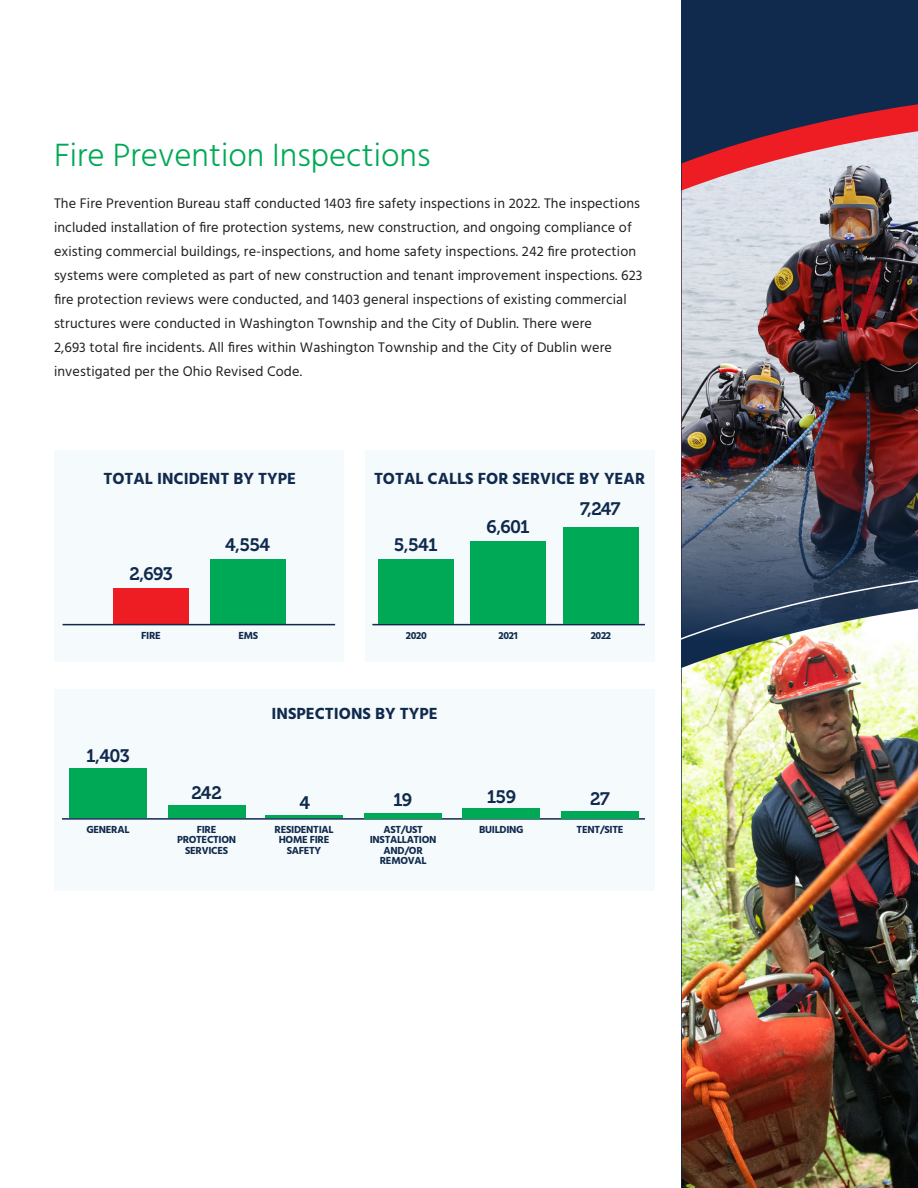
<style>
.page{position:relative;width:918px;height:1188px;background:#fff}
.page>*{position:absolute;margin:0;border:0;box-sizing:border-box;transform-origin:0 0}
.PAGE_HEADLINE_GRN{font:300 33px "Hind";color:#00a955}
.Subhead_Para{font:18px "Museo 700";letter-spacing:-.035em;color:#102a4d}
.Body_Copy_Para{font:700 16.5px "Hind";color:#102a4d}
.Body_Copy_Para-2{font:14.25px/24px "Hind";letter-spacing:.005em;color:#231f20}
.Subhead_Para-2{font:700 10.5px/10.5px "Hind";letter-spacing:-.03em;color:#102a4d;text-align:center}
</style>
<div class="page">
<div style="left:682px;top:0;width:236px;height:1188px;background:#102a4d"></div>
<svg style="left:785px;top:104px;width:133px;height:27px;fill:#ee1d23"></svg>
<div style="left:55px;top:450px;width:289px;height:212px;background:#f5fafc"></div>
<div style="left:365px;top:450px;width:290px;height:212px;background:#f5fafc"></div>
<div style="left:54px;top:689px;width:601px;height:202px;background:#f5fafc"></div>
<div style="left:113px;top:588px;width:76px;height:36px;background:#ee1d23"></div>
<div style="left:210px;top:559px;width:76px;height:65px;background:#00a955"></div>
<hr style="left:63px;top:624px;width:272px;height:1px;background:#102a4d">
<hr style="left:372px;top:624px;width:273px;height:1px;background:#102a4d">
<hr style="left:62px;top:818px;width:583px;height:2px;background:#102a4d">
<div style="left:470px;top:541px;width:76px;height:83px;background:#00a955"></div>
<div style="left:378px;top:559px;width:76px;height:65px;background:#00a955"></div>
<div style="left:463px;top:808px;width:77px;height:10px;background:#00a955"></div>
<div style="left:364px;top:813px;width:78px;height:5px;background:#00a955"></div>
<div style="left:168px;top:805px;width:78px;height:13px;background:#00a955"></div>
<hr style="left:265px;top:816px;width:78px;height:2px;background:#00a955">
<div style="left:561px;top:811px;width:78px;height:7px;background:#00a955"></div>
<div style="left:69px;top:768px;width:78px;height:50px;background:#00a955"></div>
<img style="left:682px;top:131px;width:236px;height:272px">
<div style="left:563px;top:527px;width:76px;height:97px;background:#00a955"></div>
<img style="left:682px;top:403px;width:236px;height:160px">
<svg style="left:681px;top:563px;width:237px;height:625px;background:#384961"></svg>
<img style="left:682px;top:609px;width:236px;height:579px">
<p class="PAGE_HEADLINE_GRN" style="left:54px;top:133px;width:378px">Fire Prevention Inspections</p>
<p class="Body_Copy_Para-2" style="left:54px;top:192px;width:590px">The Fire Prevention Bureau staff conducted 1403 fire safety inspections in 2022. The inspections included installation of fire protection systems, new construction, and ongoing compliance of existing commercial buildings, re-inspections, and home safety inspections. 242 fire protection systems were completed as part of new construction and tenant improvement inspections. 623 fire protection reviews were conducted, and 1403 general inspections of existing commercial structures were conducted in Washington Township and the City of Dublin. There were<br>2,693 total fire incidents. All fires within Washington Township and the City of Dublin were investigated per the Ohio Revised Code.</p>
<p class="Body_Copy_Para" style="left:103px;top:468px;width:194px">TOTAL INCIDENT BY TYPE</p>
<p class="Body_Copy_Para" style="left:374px;top:468px;width:273px">TOTAL CALLS FOR SERVICE BY YEAR</p>
<p class="Subhead_Para" style="left:130px;top:564px;width:45px">2,693</p>
<p class="Subhead_Para" style="left:225px;top:534px;width:46px">4,554</p>
<p class="Subhead_Para-2" style="left:141px;top:630px;width:21px">FIRE</p>
<p class="Subhead_Para-2" style="left:238px;top:630px;width:21px">EMS</p>
<p class="Subhead_Para" style="left:394px;top:534px;width:45px">5,541</p>
<p class="Subhead_Para" style="left:487px;top:516px;width:45px">6,601</p>
<p class="Subhead_Para-2" style="left:406px;top:630px;width:23px">2020</p>
<p class="Subhead_Para-2" style="left:499px;top:630px;width:21px">2021</p>
<p class="Subhead_Para" style="left:86px;top:746px;width:45px">1,403</p>
<p class="Body_Copy_Para" style="left:272px;top:704px;width:168px">INSPECTIONS BY TYPE</p>
<p class="Subhead_Para" style="left:580px;top:498px;width:42px">7,247</p>
<p class="Subhead_Para-2" style="left:591px;top:630px;width:22px">2022</p>
<p class="Subhead_Para" style="left:191px;top:783px;width:32px">242</p>
<p class="Subhead_Para" style="left:299px;top:793px;width:12px">4</p>
<p class="Subhead_Para" style="left:393px;top:790px;width:21px">19</p>
<p class="Subhead_Para" style="left:487px;top:787px;width:31px">159</p>
<p class="Subhead_Para" style="left:590px;top:788px;width:21px">27</p>
<p class="Subhead_Para-2" style="left:86px;top:824px;width:45px">GENERAL</p>
<p class="Subhead_Para-2" style="left:577px;top:824px;width:48px">TENT/SITE</p>
<p class="Subhead_Para-2" style="left:383px;top:824px;width:41px">AST/UST</p>
<p class="Subhead_Para-2" style="left:479px;top:824px;width:46px">BUILDING</p>
<p class="Subhead_Para-2" style="left:370px;top:835px;width:68px">INSTALLATION<br>AND/OR<br>REMOVAL</p>
<p class="Subhead_Para-2" style="left:177px;top:824px;width:61px">FIRE<br>PROTECTION<br>SERVICES</p>
<p class="Subhead_Para-2" style="left:275px;top:824px;width:61px">RESIDENTIAL<br>HOME FIRE<br>SAFETY</p>
</div>
